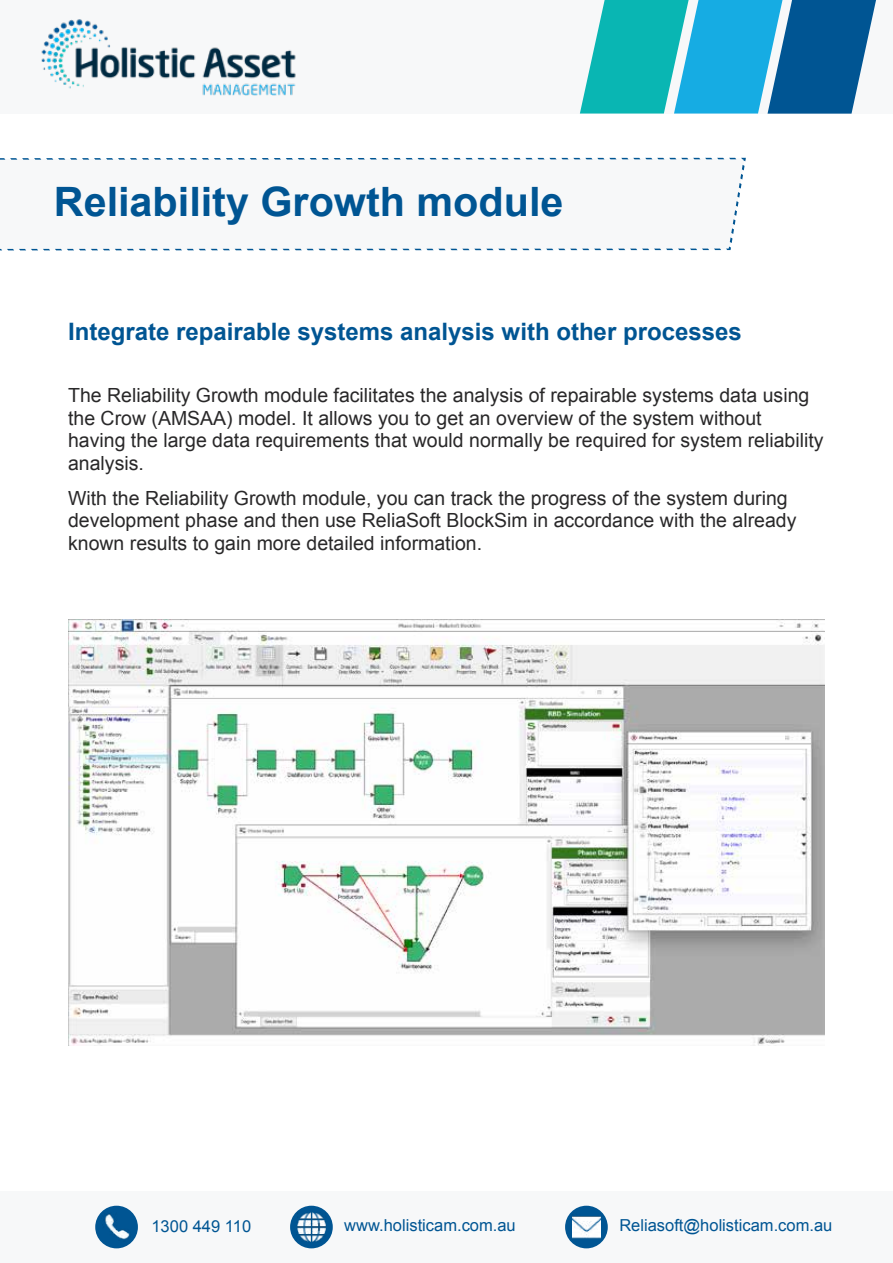
<style>
.page{position:relative;width:893px;height:1263px;background:#fff}
.page>*{position:absolute;margin:0;border:0;box-sizing:border-box;transform-origin:0 0}
.t1{font:700 40.5px "Arial";color:#005593}
.t2{font:700 24px "Arial";color:#005593}
.t3{font:19.5px/22.5px "Arial";color:#292829}
.t4{font:16.5px "Arial";color:#005593}
</style>
<div class="page">
<svg style="left:0;top:157px;width:746px;height:94px"></svg>
<div style="left:0;top:0;width:893px;height:114px;background:#f7f8f9"></div>
<img style="left:41px;top:19px;width:255px;height:77px">
<svg style="left:580px;top:0;width:296px;height:114px;background:#2ea1c2"></svg>
<div style="left:0;top:1191px;width:893px;height:72px;background:#f7f8f9"></div>
<div style="left:95px;top:1206px;width:43px;height:42px;background:#005593;border-radius:50%"></div>
<img style="left:101px;top:1212px;width:31px;height:30px">
<div style="left:290px;top:1206px;width:43px;height:42px;background:#005593;border-radius:50%"></div>
<img style="left:296px;top:1212px;width:31px;height:30px">
<div style="left:565px;top:1206px;width:43px;height:42px;background:#005593;border-radius:50%"></div>
<img style="left:572px;top:1214px;width:29px;height:25px">
<img style="left:68px;top:619px;width:757px;height:426px">
<h1 class="t1" style="left:54px;top:175px;width:511px">Reliability Growth module</h1>
<p class="t2" style="left:68px;top:315px;width:675px">Integrate repairable systems analysis with other processes</p>
<p class="t3" style="left:68px;top:384px;width:757px">The Reliability Growth module facilitates the analysis of repairable systems data using the Crow (AMSAA) model It. allows you to get an overview of the system without having the large data requirements that would normally be required for system reliability analysis.</p>
<p class="t3" style="left:68px;top:487px;width:730px">With the Reliability Growth module, you can track the progress of the system during development phase and then use ReliaSoft BlockSim in accordance with the already known results to gain more detailed information.</p>
<p class="t4" style="left:151px;top:1216px;width:101px">1300 449 110</p>
<p class="t4" style="left:344px;top:1215px;width:173px">www.holisticam.com.au</p>
<p class="t4" style="left:619px;top:1214px;width:214px">Reliasoft@holisticam.com.au</p>
</div>
